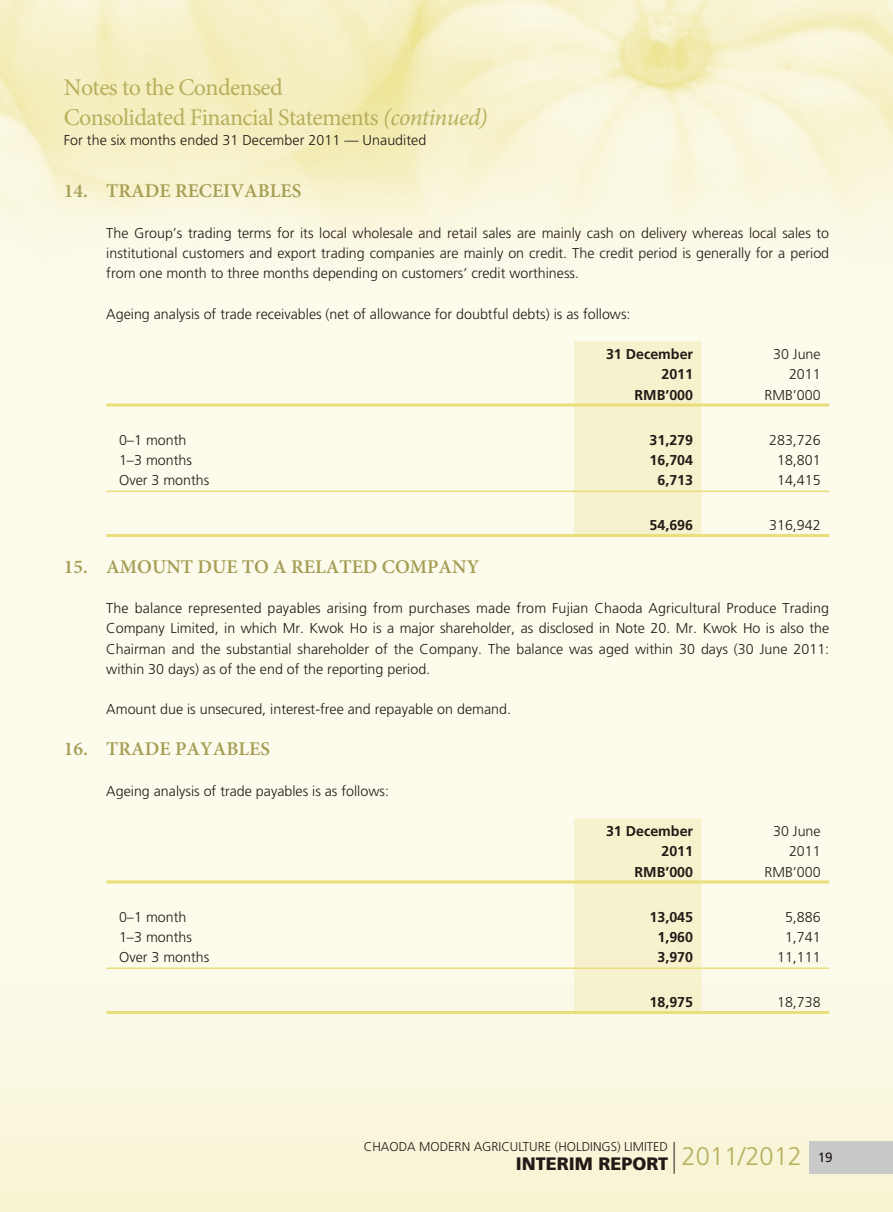
<style>
.page{position:relative;width:893px;height:1212px;background:#fff}
.page>*{position:absolute;margin:0;border:0;box-sizing:border-box;transform-origin:0 0}
.t1{font:300 25.5px "Frutiger LT Std";color:#b7af5e}
.t2{font:24px/30px "Minion Pro";letter-spacing:-.025em;color:#b7af5e}
.t3{font:600 19.5px "Minion Pro";color:#a59d54}
.t4{font:900 18px "Frutiger LT Std";color:#231916}
.t5{font:300 14.25px/20.2px "Frutiger LT Std";color:#231916;text-align:justify}
.t6{font:700 14.25px/20.2px "Frutiger LT Std";color:#231916;text-align:right}
.t7{font:300 12.75px "Frutiger LT Std";color:#231916}
.s1{font-style:italic}
.s2{font-weight:400;font-size:13.5px;color:#231916}
</style>
<div class="page">
<div style="left:809px;top:1141px;width:84px;height:33px;background:#c9c9ca"></div>
<hr style="left:674px;top:1142px;width:1px;height:32px;background:#231916">
<div style="left:574px;top:341px;width:128px;height:193px;background:#f7f2ce"></div>
<hr style="left:106px;top:403px;width:468px;height:3px;background:#e9de77">
<hr style="left:574px;top:403px;width:128px;height:3px;background:#e9de77">
<hr style="left:702px;top:403px;width:127px;height:3px;background:#e9de77">
<hr style="left:106px;top:490px;width:468px;height:2px;background:#e9de77">
<hr style="left:574px;top:490px;width:128px;height:2px;background:#e9de77">
<hr style="left:702px;top:490px;width:127px;height:2px;background:#e9de77">
<hr style="left:106px;top:534px;width:468px;height:3px;background:#e9de77">
<hr style="left:574px;top:534px;width:128px;height:3px;background:#e9de77">
<hr style="left:702px;top:534px;width:127px;height:3px;background:#e9de77">
<div style="left:574px;top:818px;width:128px;height:193px;background:#f7f2ce"></div>
<hr style="left:106px;top:880px;width:468px;height:3px;background:#e9de77">
<hr style="left:574px;top:880px;width:128px;height:3px;background:#e9de77">
<hr style="left:702px;top:880px;width:127px;height:3px;background:#e9de77">
<hr style="left:106px;top:967px;width:468px;height:2px;background:#e9de77">
<hr style="left:574px;top:967px;width:128px;height:2px;background:#e9de77">
<hr style="left:702px;top:967px;width:127px;height:2px;background:#e9de77">
<hr style="left:106px;top:1011px;width:468px;height:3px;background:#e9de77">
<hr style="left:574px;top:1011px;width:128px;height:3px;background:#e9de77">
<hr style="left:702px;top:1011px;width:127px;height:3px;background:#e9de77">
<h2 class="t2" style="left:64px;top:74px;width:425px">Notes to the Condensed<br>Consolidated Financial Statements <span class="s1">(continued)</span></h2>
<p class="t5" style="left:64px;top:131px;width:364px">For the six months ended 31 December 2011 — Unaudited</p>
<h3 class="t3" style="left:64px;top:183px;width:239px">14. TRADE RECEIVABLES</h3>
<p class="t5" style="left:106px;top:223px;width:724px">The Group’s trading terms for its local wholesale and retail sales are mainly cash on delivery whereas local sales to institutional customers and export trading companies are mainly on credit. The credit period is generally for a period from one month to three months depending on customers’ credit worthiness.</p>
<p class="t5" style="left:106px;top:304px;width:526px">Ageing analysis of trade receivables (net of allowance for doubtful debts) is as follows:</p>
<p class="t6" style="left:606px;top:345px;width:89px">31 December<br>2011</p>
<p class="t5" style="left:773px;top:345px;width:49px;text-align:right">30 June<br>2011</p>
<p class="t6" style="left:634px;top:385px;width:60px">RMB’000</p>
<p class="t5" style="left:764px;top:385px;width:58px">RMB’000</p>
<p class="t5" style="left:119px;top:430px;width:69px">0–1 month</p>
<p class="t6" style="left:649px;top:430px;width:45px">31,279</p>
<p class="t5" style="left:769px;top:430px;width:53px">283,726</p>
<p class="t5" style="left:119px;top:450px;width:74px">1–3 months</p>
<p class="t6" style="left:649px;top:450px;width:45px">16,704</p>
<p class="t5" style="left:777px;top:450px;width:45px">18,801</p>
<p class="t5" style="left:119px;top:471px;width:92px">Over 3 months</p>
<p class="t6" style="left:657px;top:471px;width:37px">6,713</p>
<p class="t5" style="left:777px;top:471px;width:45px">14,415</p>
<p class="t6" style="left:649px;top:516px;width:45px">54,696</p>
<p class="t5" style="left:769px;top:516px;width:53px">316,942</p>
<h3 class="t3" style="left:64px;top:559px;width:417px">15. AMOUNT DUE TO A RELATED COMPANY</h3>
<p class="t5" style="left:106px;top:599px;width:724px">The balance represented payables arising from purchases made from Fujian Chaoda Agricultural Produce Trading Company Limited, in which Mr. Kwok Ho is a major shareholder, as disclosed in Note 20. Mr. Kwok Ho is also the Chairman and the substantial shareholder of the Company. The balance was aged within 30 days (30 June 2011: within 30 days) as of the end of the reporting period.</p>
<p class="t5" style="left:106px;top:700px;width:406px">Amount due is unsecured, interest-free and repayable on demand.</p>
<h3 class="t3" style="left:64px;top:741px;width:208px">16. TRADE PAYABLES</h3>
<p class="t5" style="left:106px;top:781px;width:284px">Ageing analysis of trade payables is as follows:</p>
<p class="t6" style="left:606px;top:822px;width:89px">31 December<br>2011</p>
<p class="t5" style="left:773px;top:822px;width:49px;text-align:right">30 June<br>2011</p>
<p class="t6" style="left:634px;top:862px;width:60px">RMB’000</p>
<p class="t5" style="left:764px;top:862px;width:58px">RMB’000</p>
<p class="t5" style="left:119px;top:907px;width:69px">0–1 month</p>
<p class="t6" style="left:649px;top:907px;width:45px">13,045</p>
<p class="t5" style="left:785px;top:907px;width:37px">5,886</p>
<p class="t5" style="left:119px;top:927px;width:74px">1–3 months</p>
<p class="t6" style="left:657px;top:927px;width:37px">1,960</p>
<p class="t5" style="left:785px;top:927px;width:37px">1,741</p>
<p class="t5" style="left:119px;top:948px;width:92px">Over 3 months</p>
<p class="t6" style="left:657px;top:948px;width:37px">3,970</p>
<p class="t5" style="left:777px;top:948px;width:45px">11,111</p>
<p class="t6" style="left:649px;top:993px;width:45px">18,975</p>
<p class="t5" style="left:777px;top:993px;width:45px">18,738</p>
<p class="t7" style="left:364px;top:1140px;width:306px">CHAODA MODERN AGRICULTURE (HOLDINGS) LIMITED</p>
<p class="t4" style="left:516px;top:1155px;width:154px">INTERIM REPORT</p>
<h1 class="t1" style="left:682px;top:1144px;width:153px">2011/2012 <span class="s2">19</span></h1>
</div>
